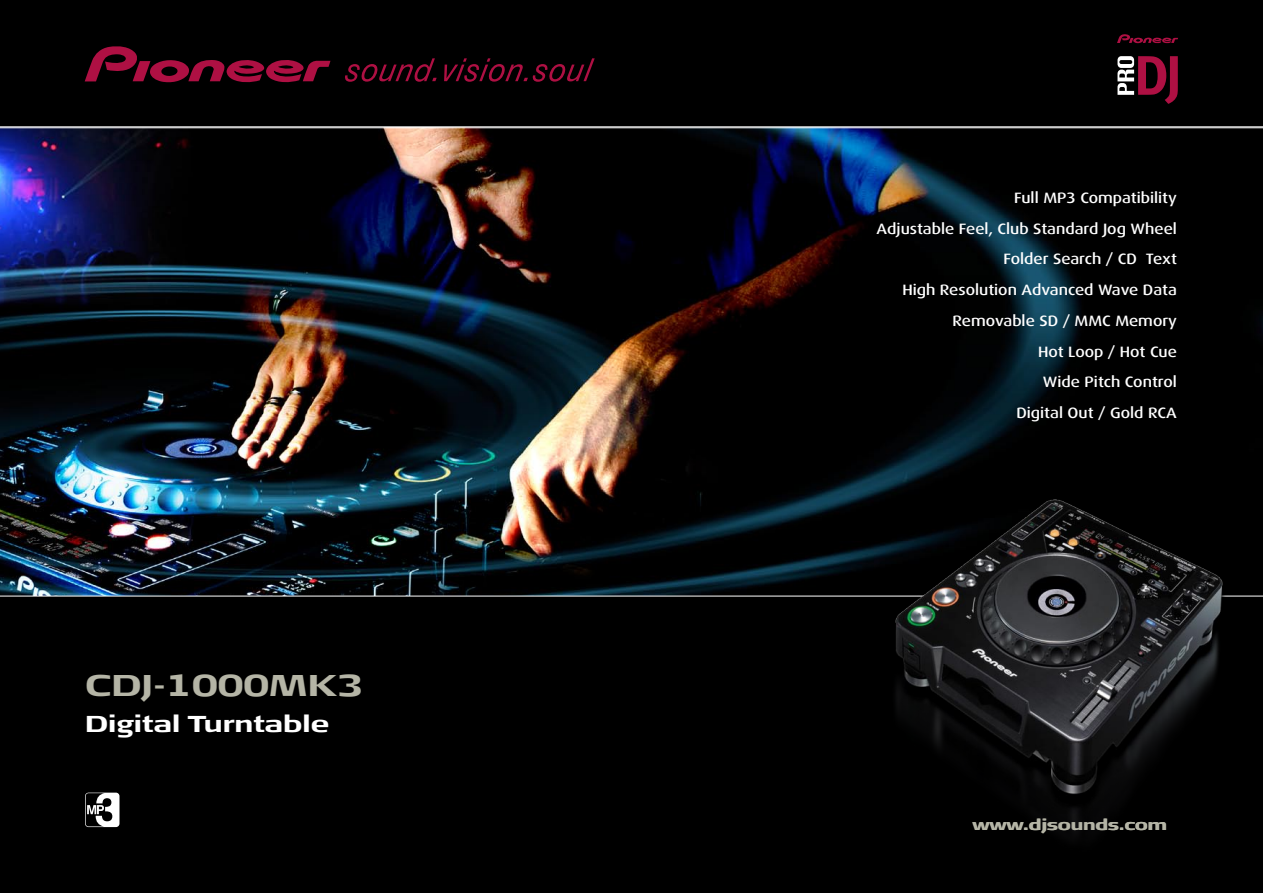
<style>
.page{position:relative;width:1263px;height:893px;background:#fff}
.page>*{position:absolute;margin:0;border:0;box-sizing:border-box;transform-origin:0 0}
.t1{font:700 30px "Signa Ext Column";color:#b5b5a6}
.t2{font:700 22.95px "Signa Ext Column";color:#fff}
.t3{font:500 15px/30.8px "Dax Wide";color:#fff;text-align:right}
.t4{font:700 15px "Signa Ext Column";color:#b5b5a6}
</style>
<div class="page">
<img style="left:0;top:128px;width:1263px;height:468px">
<div style="left:0;top:0;width:1263px;height:127px;background:#000"></div>
<div style="left:0;top:596px;width:1263px;height:297px;background:#000"></div>
<svg style="left:344px;top:58px;width:93px;height:24px;background:#2c0310"></svg>
<svg style="left:444px;top:58px;width:151px;height:24px;background:#2a0310"></svg>
<svg style="left:85px;top:45px;width:245px;height:39px;background:#3e0518"></svg>
<svg style="left:1117px;top:34px;width:61px;height:10px"></svg>
<svg style="left:1117px;top:56px;width:61px;height:48px;background:#61273a"></svg>
<img style="left:885px;top:491px;width:347px;height:374px">
<svg style="left:85px;top:793px;width:34px;height:34px"></svg>
<h1 class="t1" style="left:85px;top:667px;width:280px">CDJ-1000MK3</h1>
<h2 class="t2" style="left:85px;top:710px;width:246px">Digital Turntable</h2>
<p class="t3" style="left:876px;top:182px;width:302px">Full MP3 Compatibility<br>Adjustable Feel, Club Standard Jog Wheel<br>Folder Search / CD Text<br>High Resolution Advanced Wave Data<br>Removable SD / MMC Memory<br>Hot Loop / Hot Cue<br>Wide Pitch Control<br>Digital Out / Gold RCA</p>
<p class="t4" style="left:973px;top:816px;width:196px">www.djsounds.com</p>
</div>
